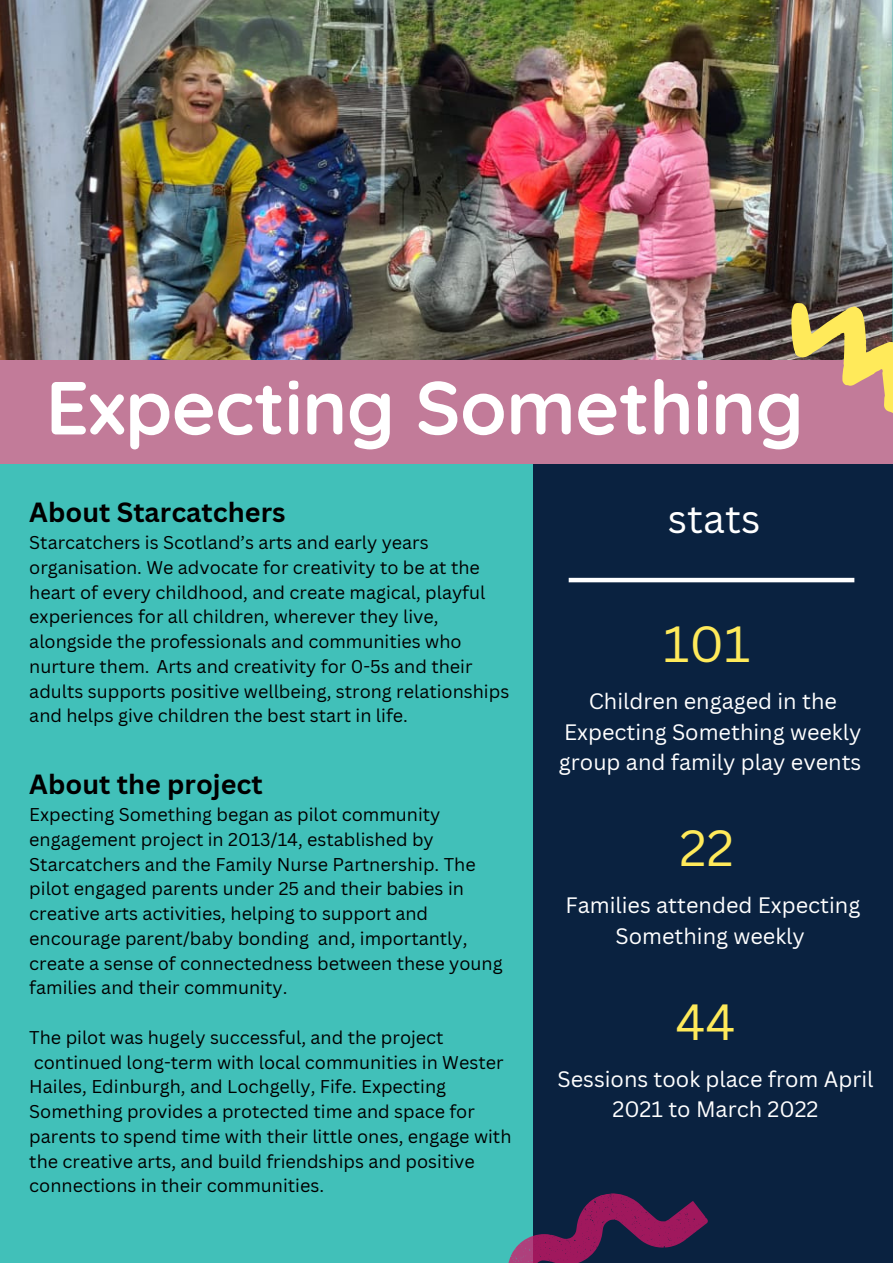
<style>
.page{position:relative;width:893px;height:1264px;background:#fff}
.page>*{position:absolute;margin:0;border:0;box-sizing:border-box;transform-origin:0 0}
.t1{font:700 75px "Quicksand";color:#fff}
.t2{font:49.5px "Canva Sans";color:#ffea5a}
.t3{font:39px "Canva Sans";color:#fff}
.t4{font:700 27px "Canva Sans";color:#000}
.t5{font:21.75px/30.3px "Canva Sans";color:#fff;text-align:center}
.t6{font:18px/24.8px "Canva Sans";color:#000}
</style>
<div class="page">
<div style="left:0;top:0;width:892px;height:1262px;background:#41c0b9"></div>
<img style="left:0;top:0;width:892px;height:361px">
<div style="left:533px;top:410px;width:359px;height:852px;background:#0a2240"></div>
<hr style="left:568px;top:578px;width:286px;height:4px;background:#fff">
<div style="left:0;top:361px;width:892px;height:103px;background:#c27b99"></div>
<svg style="left:778px;top:271px;width:114px;height:142px"></svg>
<svg style="left:508px;top:1193px;width:200px;height:69px"></svg>
<h1 class="t1" style="left:46px;top:359px;width:759px">Expecting Something</h1>
<h3 class="t4" style="left:29px;top:493px;width:257px">About Starcatchers</h3>
<p class="t6" style="left:29px;top:529px;width:481px">Starcatchers is Scotland’s arts and early years organisation. We advocate for creativity to be at the heart of every childhood, and create magical, playful experiences for all children, wherever they live, alongside the professionals and communities who nurture them. Arts and creativity for 0-5s and their adults supports positive wellbeing, strong relationships and helps give children the best start in life.</p>
<h3 class="t4" style="left:29px;top:765px;width:235px">About the project</h3>
<p class="t6" style="left:29px;top:801px;width:475px">Expecting Something began as pilot community engagement project in 2013/14, established by Starcatchers and the Family Nurse Partnership. The pilot engaged parents under 25 and their babies in creative arts activities, helping to support and encourage parent/baby bonding and, importantly, create a sense of connectedness between these young families and their community.</p>
<p class="t6" style="left:29px;top:1024px;width:483px">The pilot was hugely successful, and the project continued long-term with local communities in Wester Hailes, Edinburgh, and Lochgelly, Fife. Expecting Something provides a protected time and space for parents to spend time with their little ones, engage with the creative arts, and build friendships and positive connections in their communities.</p>
<h3 class="t3" style="left:667px;top:491px;width:94px">stats</h3>
<h2 class="t2" style="left:663px;top:609px;width:89px">101</h2>
<p class="t5" style="left:559px;top:685px;width:304px">Children engaged in the<br>Expecting Something weekly group and family play events</p>
<h2 class="t2" style="left:679px;top:813px;width:56px">22</h2>
<p class="t5" style="left:565px;top:889px;width:296px">Families attended Expecting<br>Something weekly</p>
<h2 class="t2" style="left:675px;top:986px;width:61px">44</h2>
<p class="t5" style="left:557px;top:1063px;width:317px">Sessions took place from April<br>2021 to March 2022</p>
</div>
